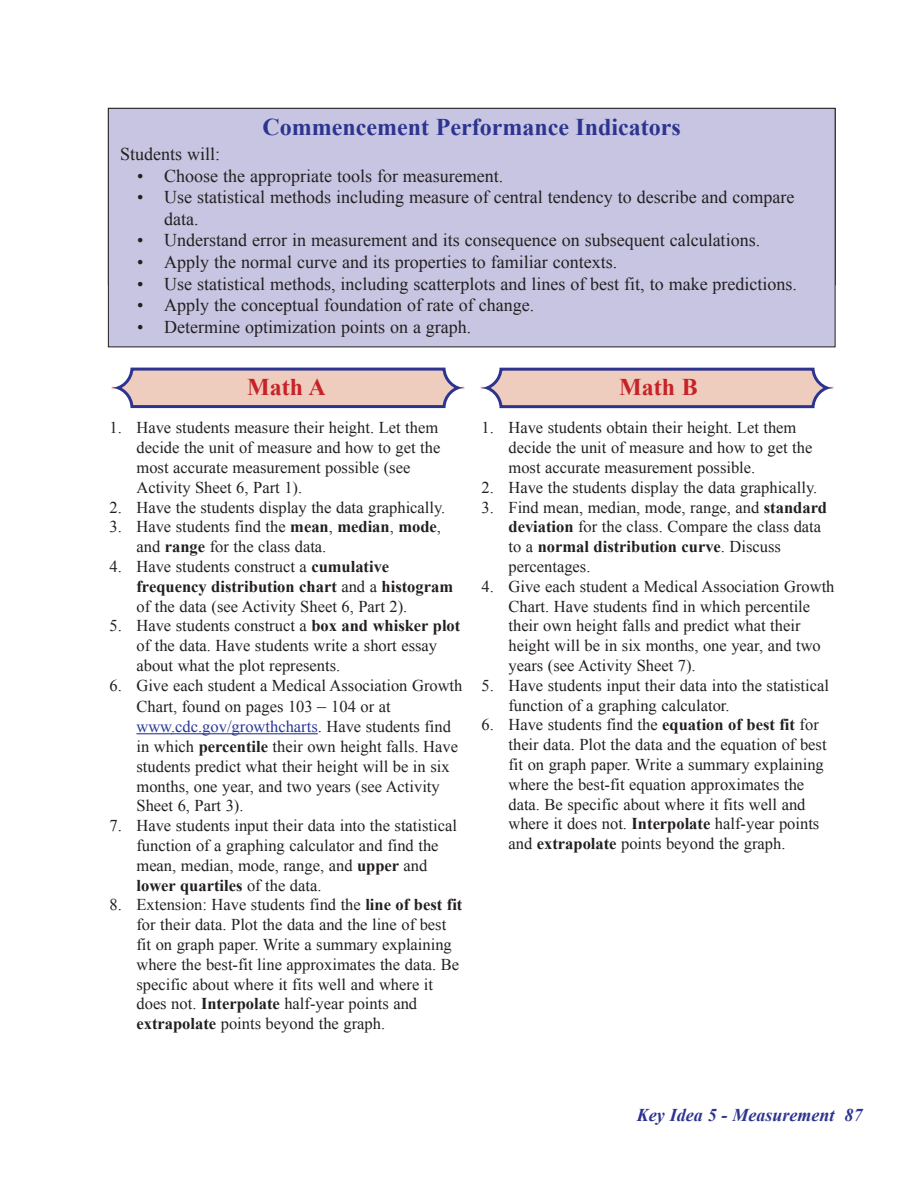
<style>
.page{position:relative;width:918px;height:1188px;background:#fff}
.page>*{position:absolute;margin:0;border:0;box-sizing:border-box;transform-origin:0 0}
.t1{font:700 24px "Times New Roman";color:#2d3490}
.t2{font:700 24px "Times New Roman";color:#c72228}
.t3{font:18px/21.6px "Times New Roman";color:#231f20}
.t4{font:italic 700 18px "Times New Roman";color:#2d3490}
.t5{font:16.5px/19.8px "Times New Roman";color:#231f20}
.s1{font-weight:700}
.s2{font-size:18px}
.s3{color:#2a3795}
</style>
<div class="page">
<svg style="left:111px;top:368px;width:354px;height:40px;background:#d3babc"></svg>
<div style="left:108px;top:108px;width:727px;height:239px;background:#c7c5e1"></div>
<div style="left:108px;top:108px;width:728px;height:239px;border:1px solid #231f20"></div>
<svg style="left:480px;top:368px;width:354px;height:40px;background:#d3babc"></svg>
<hr style="left:136px;top:733px;width:36px;height:1px;background:#2a3795">
<hr style="left:171px;top:733px;width:147px;height:1px;background:#2a3795">
<h1 class="t1" style="left:263px;top:114px;width:420px">Commencement Performance Indicators</h1>
<p class="t3" style="left:120px;top:143px;width:101px">Students will:</p>
<p class="t3" style="left:137px;top:165px;width:368px">• Choose the appropriate tools for measurement.</p>
<p class="t3" style="left:164px;top:186px;width:632px;text-indent:-27px">• Use statistical methods including measure of central tendency to describe and compare data.</p>
<p class="t3" style="left:137px;top:229px;width:624px">• Understand error in measurement and its consequence on subsequent calculations.</p>
<p class="t3" style="left:137px;top:251px;width:481px">• Apply the normal curve and its properties to familiar contexts.</p>
<p class="t3" style="left:137px;top:273px;width:661px">• Use statistical methods, including scatterplots and lines of best fit, to make predictions.</p>
<p class="t3" style="left:137px;top:294px;width:399px">• Apply the conceptual foundation of rate of change.</p>
<p class="t3" style="left:137px;top:316px;width:336px">• Determine optimization points on a graph.</p>
<h1 class="t2" style="left:247px;top:374px;width:80px">Math A</h1>
<p class="t5" style="left:137px;top:418px;width:305px;text-indent:-27px">1. Have students measure their height. Let them decide the unit of measure and how to get the most accurate measurement possible (see Activity Sheet 6, Part 1).</p>
<p class="t5" style="left:110px;top:497px;width:337px">2. Have the students display the data graphically.</p>
<p class="t5" style="left:137px;top:517px;width:306px;text-indent:-27px">3. Have students find the <span class="s1">mean</span>, <span class="s1">median</span>, <span class="s1">mode</span>, and <span class="s1">range</span> for the class data.</p>
<p class="t5" style="left:136px;top:556px;width:318px;text-indent:-27px">4. Have students construct a <span class="s1">cumulative frequency distribution chart</span> and a <span class="s1">histogram </span>of the data (see Activity Sheet 6, Part 2).</p>
<p class="t5" style="left:136px;top:616px;width:325px;text-indent:-27px">5. Have students construct a <span class="s1">box and whisker plot </span>of the data. Have students write a short essay about what the plot represents.</p>
<p class="t5" style="left:136px;top:675px;width:328px;text-indent:-27px">6. Give each student a Medical Association Growth Chart, found on pages 103 <span class="s2">–</span> 104 or at <span class="s3">www.cdc.gov/growthcharts</span>. Have students find in which <span class="s1">percentile</span> their own height falls. Have students predict what their height will be in six months, one year, and two years (see Activity Sheet 6, Part 3).</p>
<p class="t5" style="left:137px;top:816px;width:322px;text-indent:-27px">7. Have students input their data into the statistical function of a graphing calculator and find the mean, median, mode, range, and <span class="s1">upper</span> and <span class="s1">lower quartiles</span> of the data.</p>
<p class="t5" style="left:137px;top:895px;width:327px;text-indent:-27px">8. Extension: Have students find the <span class="s1">line of best fit </span>for their data. Plot the data and the line of best fit on graph paper. Write a summary explaining where the best-fit line approximates the data. Be specific about where it fits well and where it does not. <span class="s1">Interpolate</span> half-year points and <span class="s1">extrapolate</span> points beyond the graph.</p>
<h1 class="t2" style="left:619px;top:374px;width:80px">Math B</h1>
<p class="t5" style="left:509px;top:418px;width:305px;text-indent:-27px">1. Have students obtain their height. Let them decide the unit of measure and how to get the most accurate measurement possible.</p>
<p class="t5" style="left:482px;top:477px;width:337px">2. Have the students display the data graphically.</p>
<p class="t5" style="left:509px;top:497px;width:320px;text-indent:-27px">3. Find mean, median, mode, range, and <span class="s1">standard deviation</span> for the class. Compare the class data to a <span class="s1">normal distribution curve</span>. Discuss percentages.</p>
<p class="t5" style="left:509px;top:576px;width:328px;text-indent:-27px">4. Give each student a Medical Association Growth Chart. Have students find in which percentile their own height falls and predict what their height will be in six months, one year, and two years (see Activity Sheet 7).</p>
<p class="t5" style="left:509px;top:675px;width:322px;text-indent:-27px">5. Have students input their data into the statistical function of a graphing calculator.</p>
<p class="t5" style="left:509px;top:715px;width:320px;text-indent:-27px">6. Have students find the <span class="s1">equation of best fit</span> for their data. Plot the data and the equation of best fit on graph paper. Write a summary explaining where the best-fit equation approximates the data. Be specific about where it fits well and where it does not. <span class="s1">Interpolate</span> half-year points and <span class="s1">extrapolate</span> points beyond the graph.</p>
<p class="t4" style="left:637px;top:1105px;width:227px">Key Idea 5 - Measurement 87</p>
</div>
